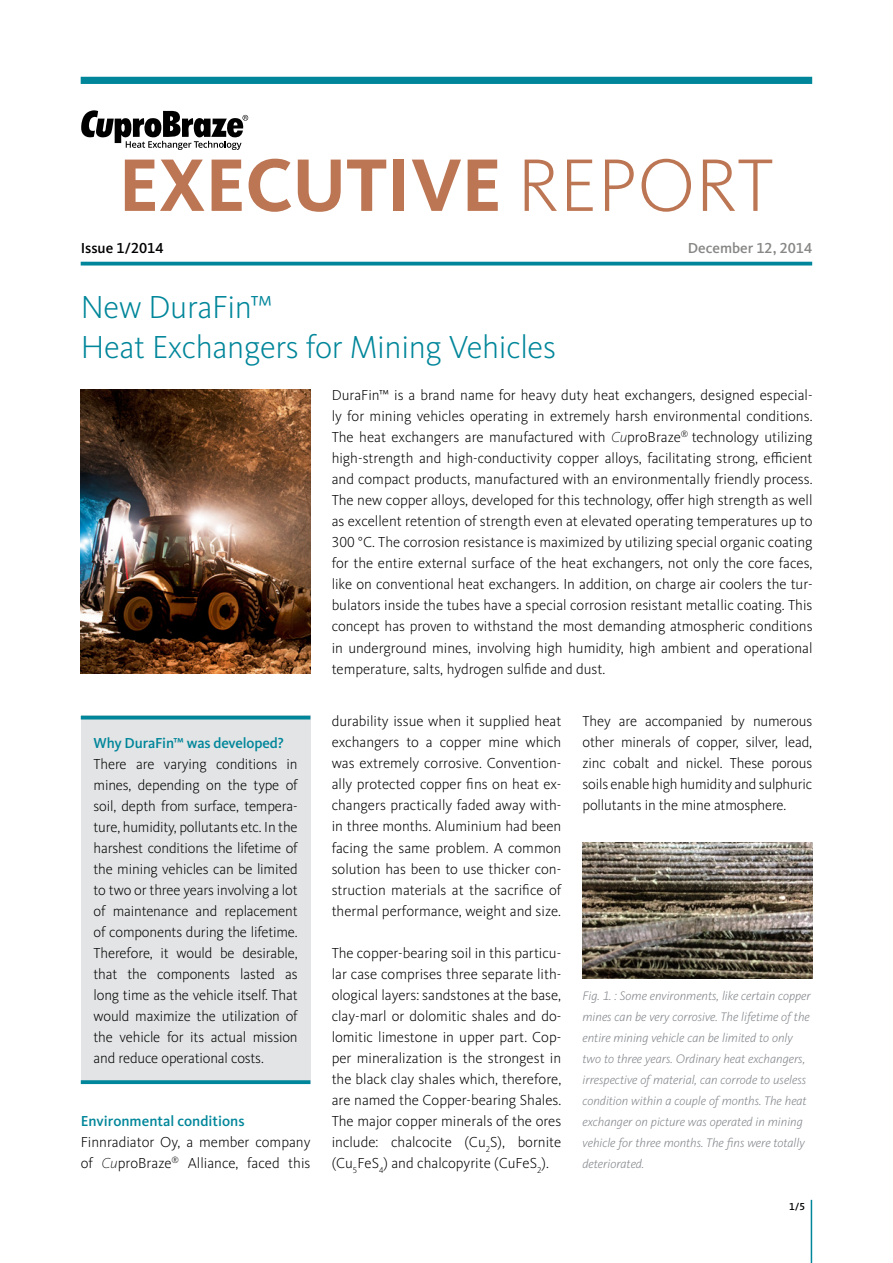
<style>
.page{position:relative;width:893px;height:1263px;background:#fff}
.page>*{position:absolute;margin:0;border:0;box-sizing:border-box;transform-origin:0 0}
.t1{font:700 76.95px "Kievit Pro";letter-spacing:-.01em;color:#bd7654}
.t2{font:300 33px/39.6px "Kievit Pro";letter-spacing:-.01em;color:#00869a}
.t3{font:300 15px/21px "Kievit Pro";color:#000;text-align:justify}
.t4{font:500 15px "Kievit Pro";letter-spacing:-.005em;color:#00869a}
.t5{font:500 15px "Kievit Pro";color:#878786}
.t6{font:500 15px "Kievit Pro";color:#000}
.t7{font:italic 300 12.75px/21px "Kievit Pro";color:#7f8186}
.t8{font:500 10.5px "Kievit Pro";color:#000}
.s1{font-weight:300}
.s2{font-weight:200;font-style:italic}
</style>
<div class="page">
<hr style="left:811px;top:1200px;width:1px;height:63px;background:#00869a">
<hr style="left:81px;top:262px;width:731px;height:3px;background:#00869a">
<img style="left:81px;top:389px;width:229px;height:285px">
<div style="left:81px;top:716px;width:229px;height:368px;background:#e3e4e5"></div>
<img style="left:583px;top:842px;width:229px;height:137px">
<hr style="left:81px;top:716px;width:229px;height:3px;background:#00869a">
<svg style="left:81px;top:1080px;width:229px;height:4px"></svg>
<div style="left:81px;top:77px;width:731px;height:7px;background:#00869a"></div>
<svg style="left:81px;top:110px;width:167px;height:40px"></svg>
<h1 class="t1" style="left:118px;top:139px;width:657px">EXECUTIVE <span class="s1">REPORT</span></h1>
<p class="t5" style="left:688px;top:239px;width:126px">December 12, 2014</p>
<p class="t6" style="left:81px;top:239px;width:84px">Issue 1/2014</p>
<h2 class="t2" style="left:81px;top:287px;width:477px">New DuraFin™<br>Heat Exchangers for Mining Vehicles</h2>
<p class="t4" style="left:94px;top:734px;width:192px">Why DuraFin™ was developed?</p>
<p class="t3" style="left:94px;top:753px;width:206px">There are varying conditions in mines, depending on the type of soil, depth from surface, tempera&shy;ture, humidity, pollutants etc. In the harshest conditions the lifetime of the mining vehicles can be limited to two or three years involving a lot of maintenance and replacement of components during the lifetime.<br>Therefore, it would be desirable, that the components lasted as long time as the vehicle itself. That would maximize the utilization of the vehicle for its actual mission and reduce operational costs.</p>
<p class="t4" style="left:81px;top:1112px;width:165px">Environmental conditions</p>
<p class="t3" style="left:81px;top:1132px;width:231px">Finnradiator Oy, a member company of <span class="s2">Cu</span>proBraze<sup>®</sup> Alliance, faced this</p>
<p class="t3" style="left:332px;top:384px;width:482px">DuraFin™ is a brand name for heavy duty heat exchangers, designed especial&shy;ly for mining vehicles operating in extremely harsh environmental conditions.<br>The heat exchangers are manufactured with <span class="s2">Cu</span>proBraze<sup>®</sup> technology utilizing high-strength and high-conductivity copper alloys, facilitating strong, efficient and compact products, manufactured with an environmentally friendly process.<br>The new copper alloys, developed for this technology, offer high strength as well as excellent retention of strength even at elevated operating temperatures up to 300 °C. The corrosion resistance is maximized by utilizing special organic coating for the entire external surface of the heat exchangers, not only the core faces, like on conventional heat exchangers. In addition, on charge air coolers the tur&shy;bulators inside the tubes have a special corrosion resistant metallic coating. This concept has proven to withstand the most demanding atmospheric conditions in underground mines, involving high humidity, high ambient and operational temperature, salts, hydrogen sulfide and dust.</p>
<p class="t3" style="left:332px;top:711px;width:231px">durability issue when it supplied heat exchangers to a copper mine which was extremely corrosive. Convention&shy;ally protected copper fins on heat ex&shy;changers practically faded away with&shy;in three months. Aluminium had been facing the same problem. A common solution has been to use thicker con&shy;struction materials at the sacrifice of thermal performance, weight and size.</p>
<p class="t3" style="left:332px;top:942px;width:231px">The copper-bearing soil in this particu&shy;lar case comprises three separate lith&shy;ological layers: sandstones at the base, clay-marl or dolomitic shales and do&shy;lomitic limestone in upper part. Cop&shy;per mineralization is the strongest in the black clay shales which, therefore, are named the Copper-bearing Shales.<br>The major copper minerals of the ores include: chalcocite (Cu<sub>2</sub>S), bornite (Cu<sub>5</sub>FeS<sub>4</sub>) and chalcopyrite (CuFeS<sub>2</sub>).</p>
<p class="t3" style="left:583px;top:711px;width:231px">They are accompanied by numerous other minerals of copper, silver, lead, zinc cobalt and nickel. These porous soils enable high humidity and sulphuric pollutants in the mine atmosphere.</p>
<p class="t7" style="left:583px;top:985px;width:230px">Fig. 1. : Some environments, like certain copper mines can be very corrosive. The lifetime of the entire mining vehicle can be limited to only two to three years. Ordinary heat exchangers, irrespective of material, can corrode to useless condition within a couple of months. The heat exchanger on picture was operated in mining vehicle for three months. The fins were totally deteriorated.</p>
<p class="t8" style="left:789px;top:1200px;width:17px">1/5</p>
</div>
